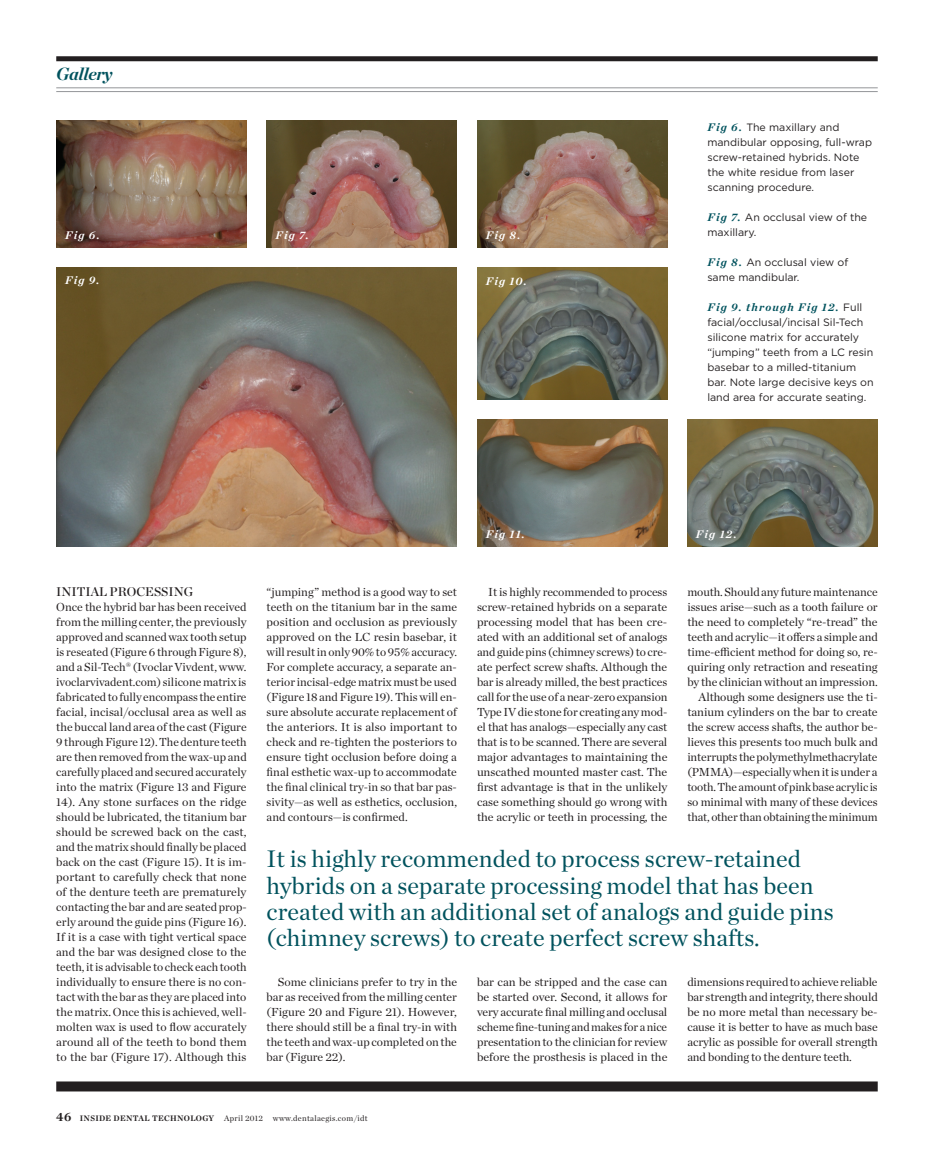
<style>
.page{position:relative;width:934px;height:1159px;background:#fff}
.page>*{position:absolute;margin:0;border:0;box-sizing:border-box;transform-origin:0 0}
.t1{font:24.38px/26.2px "Chronicle Deck";letter-spacing:.005em;color:#00525d}
.t2{font:italic 700 17.5px "Chronicle Display";letter-spacing:-.02em;color:#00525d}
.t3{font:12.5px "Chronicle Display Semi";color:#231f20}
.t4{font:11.88px/15px "Chronicle Deck";letter-spacing:-.005em;color:#231f20;text-align:justify}
.t5{font:italic 700 11.25px "Chronicle Deck";letter-spacing:.11em;color:#fff}
.t6{font:italic 700 11.25px "Chronicle Deck";letter-spacing:.11em;color:#00525d}
.t7{font:10.62px/15px "Gotham";color:#231f20}
.t8{font:8.12px "Chronicle Deck";letter-spacing:.04em;color:#231f20}
.s1{font-family:"Chronicle Deck";font-weight:700;font-style:italic;font-size:11.25px;color:#00525d}
.s2{font-family:"Gotham";font-weight:400;font-style:normal;font-size:10.62px;color:#231f20}
.s3{font-weight:700;font-size:12.5px}
.s4{font-weight:700}
</style>
<div class="page">
<img style="left:56px;top:121px;width:191px;height:126px">
<img style="left:267px;top:121px;width:190px;height:126px">
<img style="left:477px;top:121px;width:190px;height:126px">
<img style="left:56px;top:268px;width:401px;height:279px">
<img style="left:477px;top:268px;width:190px;height:132px">
<img style="left:477px;top:420px;width:190px;height:127px">
<img style="left:687px;top:420px;width:191px;height:127px">
<div style="left:56px;top:1081px;width:822px;height:10px;background:#231f20"></div>
<hr style="left:56px;top:88px;width:822px;height:1px;background:#939598">
<hr style="left:56px;top:91px;width:822px;height:1px;background:#939598">
<div style="left:56px;top:56px;width:822px;height:5px;background:#231f20"></div>
<h2 class="t2" style="left:56px;top:60px;width:58px">Gallery</h2>
<p class="t5" style="left:65px;top:226px;width:36px">Fig 6.</p>
<p class="t5" style="left:275px;top:226px;width:35px">Fig 7.</p>
<p class="t5" style="left:486px;top:226px;width:36px">Fig 8.</p>
<p class="t5" style="left:65px;top:271px;width:36px">Fig 9.</p>
<p class="t5" style="left:486px;top:271px;width:42px">Fig 10.</p>
<p class="t7" style="left:707px;top:120px;width:166px"><span class="s1">Fig 6.</span> The maxillary and mandibular opposing, full-wrap screw-retained hybrids. Note the white residue from laser scanning procedure.</p>
<p class="t7" style="left:707px;top:210px;width:161px"><span class="s1">Fig 7.</span> An occlusal view of the maxillary.</p>
<p class="t7" style="left:707px;top:255px;width:142px"><span class="s1">Fig 8.</span> An occlusal view of same mandibular.</p>
<p class="t6" style="left:707px;top:298px;width:156px">Fig 9. through Fig 12. <span class="s2">Full</span></p>
<p class="t7" style="left:707px;top:315px;width:168px">facial/occlusal/incisal Sil-Tech silicone matrix for accurately “jumping” teeth from a LC resin basebar to a milled-titanium bar. Note large decisive keys on land area for accurate seating.</p>
<p class="t3" style="left:56px;top:582px;width:138px">INITIAL PROCESSING</p>
<p class="t4" style="left:56px;top:599px;width:192px">Once the hybrid bar has been received from the milling center, the previously approved and scanned wax tooth setup is reseated (Figure 6 through Figure 8), and a Sil-Tech® (Ivoclar Vivdent, www. ivoclarvivadent.com) silicone matrix is fabricated to fully encompass the entire facial, incisal/occlusal area as well as the buccal land area of the cast (Figure 9 through Figure 12). The denture teeth are then removed from the wax-up and carefully placed and secured accurately into the matrix (Figure 13 and Figure 14). Any stone surfaces on the ridge should be lubricated, the titanium bar should be screwed back on the cast, and the matrix should finally be placed back on the cast (Figure 15). It is im&shy;portant to carefully check that none of the denture teeth are prematurely contacting the bar and are seated prop&shy;erly around the guide pins (Figure 16).<br>If it is a case with tight vertical space and the bar was designed close to the teeth, it is advisable to check each tooth individually to ensure there is no con&shy;tact with the bar as they are placed into the matrix. Once this is achieved, well&shy;molten wax is used to flow accurately around all of the teeth to bond them to the bar (Figure 17). Although this</p>
<p class="t5" style="left:486px;top:525px;width:41px">Fig 11.</p>
<p class="t5" style="left:696px;top:525px;width:42px">Fig 12.</p>
<p class="t4" style="left:267px;top:584px;width:192px">“jumping” method is a good way to set teeth on the titanium bar in the same position and occlusion as previously approved on the LC resin basebar, it will result in only 90% to 95% accuracy.<br>For complete accuracy, a separate an&shy;terior incisal-edge matrix must be used (Figure 18 and Figure 19). This will en&shy;sure absolute accurate replacement of the anteriors. It is also important to check and re-tighten the posteriors to ensure tight occlusion before doing a final esthetic wax-up to accommodate the final clinical try-in so that bar pas&shy;sivity—as well as esthetics, occlusion, and contours—is confirmed.</p>
<p class="t4" style="left:477px;top:584px;width:192px;text-indent:11px">It is highly recommended to process screw-retained hybrids on a separate processing model that has been cre&shy;ated with an additional set of analogs and guide pins (chimney screws) to cre&shy;ate perfect screw shafts. Although the bar is already milled, the best practices call for the use of a near-zero expansion Type IV die stone for creating any mod&shy;el that has analogs—especially any cast that is to be scanned. There are several major advantages to maintaining the unscathed mounted master cast. The first advantage is that in the unlikely case something should go wrong with the acrylic or teeth in processing, the</p>
<p class="t4" style="left:687px;top:584px;width:192px;text-align:right">mouth. Should any future maintenance issues arise—such as a tooth failure or the need to completely “re-tread” the teeth and acrylic—it offers a simple and time-efficient method for doing so, re&shy;quiring only retraction and reseating by the clinician without an impression.<br>Although some designers use the ti&shy;tanium cylinders on the bar to create the screw access shafts, the author be&shy;lieves this presents too much bulk and interrupts the polymethylmethacrylate (PMMA)—especially when it is under a tooth. The amount of pink base acrylic is so minimal with many of these devices that, other than obtaining the minimum</p>
<h1 class="t1" style="left:267px;top:844px;width:568px">It is highly recommended to process screw-retained hybrids on a separate processing model that has been created with an additional set of analogs and guide pins (chimney screws) to create perfect screw shafts.</h1>
<p class="t4" style="left:267px;top:974px;width:192px;text-indent:11px">Some clinicians prefer to try in the bar as received from the milling center (Figure 20 and Figure 21). However, there should still be a final try-in with the teeth and wax-up completed on the bar (Figure 22).</p>
<p class="t4" style="left:477px;top:974px;width:192px">bar can be stripped and the case can be started over. Second, it allows for very accurate final milling and occlusal scheme fine-tuning and makes for a nice presentation to the clinician for review before the prosthesis is placed in the</p>
<p class="t4" style="left:687px;top:974px;width:192px">dimensions required to achieve reliable bar strength and integrity, there should be no more metal than necessary be&shy;cause it is better to have as much base acrylic as possible for overall strength and bonding to the denture teeth.</p>
<p class="t8" style="left:56px;top:1112px;width:313px"><span class="s3">46</span> <span class="s4">INSIDE DENTAL TECHNOLOGY</span> April 2012 www.dentalaegis.com/idt</p>
</div>
